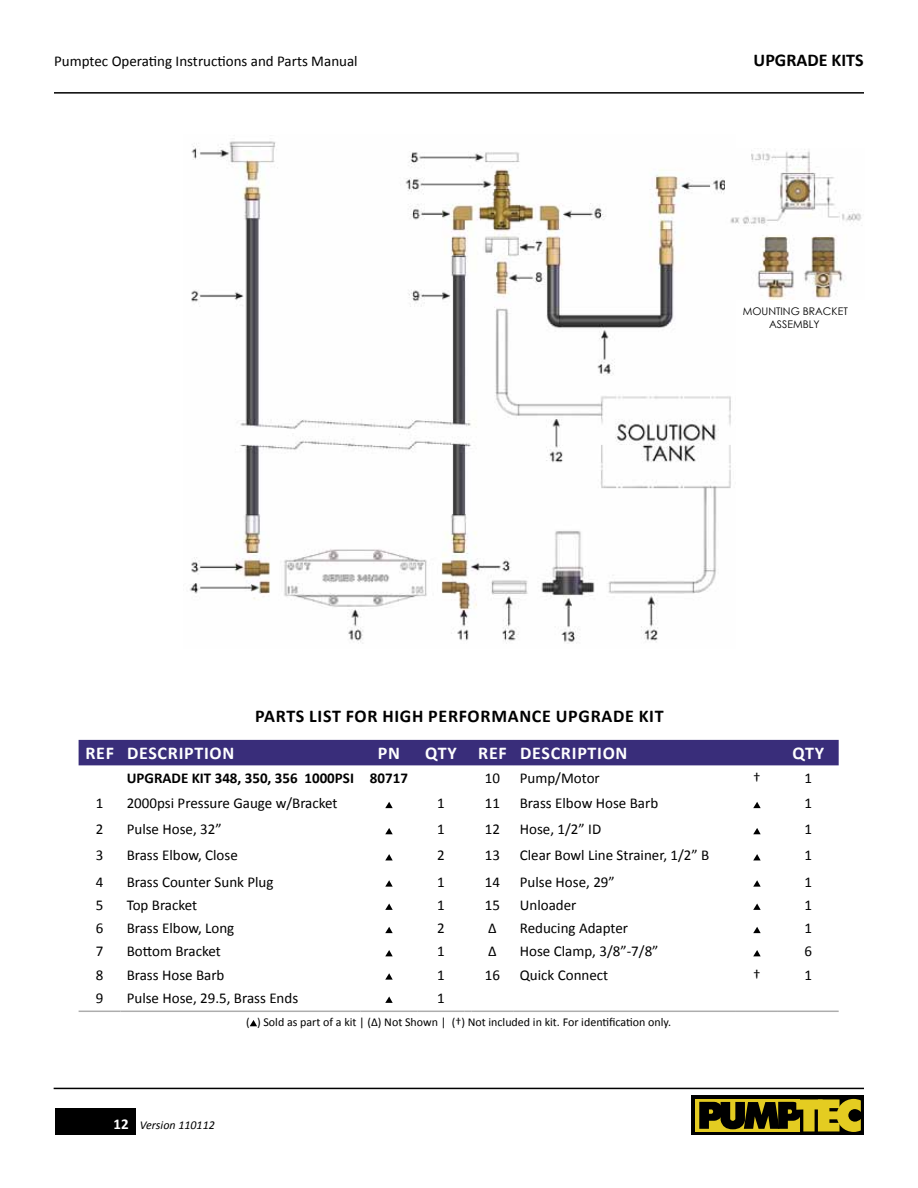
<style>
.page{position:relative;width:918px;height:1188px;background:#fff}
.page>*{position:absolute;margin:0;border:0;box-sizing:border-box;transform-origin:0 0}
.t1{font:700 18px "Calibri";letter-spacing:.035em;color:#000}
.t2{font:700 18px "Calibri";letter-spacing:.04em;color:#fff}
.t3{font:700 18px "Calibri";color:#000}
.t4{font:15px "Calibri";color:#000}
.t5{font:700 15px "Calibri";color:#000}
.t6{font:12px "Calibri";color:#000}
.t7{font:italic 12px "Calibri";color:#000}
.t8{font:10.5px/12.6px "Century Gothic";color:#000;text-align:center}
.s1{font-weight:700;font-style:normal;font-size:15px;color:#fff}
</style>
<div class="page">
<div style="left:692px;top:1096px;width:172px;height:39px;background:#000"></div>
<div style="left:695px;top:1099px;width:105px;height:32px;background:#e4cc21"></div>
<svg style="left:699px;top:1099px;width:162px;height:33px"></svg>
<div style="left:55px;top:1108px;width:80px;height:27px;background:#000"></div>
<hr style="left:54px;top:1088px;width:810px;height:1px;background:#000">
<hr style="left:54px;top:92px;width:810px;height:2px;background:#000">
<img style="left:189px;top:141px;width:542px;height:503px">
<div style="left:79px;top:740px;width:760px;height:25px;background:#392d7a"></div>
<hr style="left:79px;top:1011px;width:42px;height:1px;background:#adadad">
<hr style="left:121px;top:1011px;width:240px;height:1px;background:#adadad">
<hr style="left:361px;top:1011px;width:56px;height:1px;background:#adadad">
<hr style="left:417px;top:1011px;width:48px;height:1px;background:#adadad">
<hr style="left:471px;top:1011px;width:43px;height:1px;background:#adadad">
<hr style="left:514px;top:1011px;width:222px;height:1px;background:#adadad">
<hr style="left:736px;top:1011px;width:42px;height:1px;background:#adadad">
<hr style="left:778px;top:1011px;width:61px;height:1px;background:#adadad">
<svg style="left:385px;top:802px;width:8px;height:6px"></svg>
<svg style="left:753px;top:802px;width:8px;height:6px"></svg>
<svg style="left:385px;top:828px;width:8px;height:6px"></svg>
<svg style="left:753px;top:828px;width:8px;height:6px"></svg>
<svg style="left:385px;top:854px;width:8px;height:6px"></svg>
<svg style="left:753px;top:854px;width:8px;height:6px"></svg>
<svg style="left:385px;top:880px;width:8px;height:7px"></svg>
<svg style="left:753px;top:880px;width:8px;height:7px"></svg>
<svg style="left:385px;top:904px;width:8px;height:6px"></svg>
<svg style="left:753px;top:904px;width:8px;height:6px"></svg>
<svg style="left:385px;top:927px;width:8px;height:6px"></svg>
<svg style="left:753px;top:927px;width:8px;height:6px"></svg>
<svg style="left:385px;top:950px;width:8px;height:6px"></svg>
<svg style="left:753px;top:950px;width:8px;height:6px"></svg>
<svg style="left:385px;top:973px;width:8px;height:7px"></svg>
<svg style="left:385px;top:997px;width:8px;height:6px"></svg>
<svg style="left:250px;top:1020px;width:7px;height:6px"></svg>
<img style="left:726px;top:148px;width:136px;height:152px">
<p class="t4" style="left:54px;top:51px;width:305px">Pumptec Operating Instructions and Parts Manual</p>
<p class="t3" style="left:754px;top:49px;width:112px">UPGRADE KITS</p>
<p class="t8" style="left:743px;top:305px;width:107px">MOUNTING BRACKET<br>ASSEMBLY</p>
<p class="t1" style="left:255px;top:704px;width:226px">PARTS LIST FOR HIG H PERFORMAN</p>
<p class="t1" style="left:532px;top:704px;width:59px">CE UPGRA</p>
<p class="t1" style="left:613px;top:704px;width:35px">DE KIT</p>
<p class="t2" style="left:85px;top:742px;width:10px">REF</p>
<p class="t2" style="left:127px;top:742px;width:109px">DESCRIPTION</p>
<p class="t2" style="left:378px;top:742px;width:24px">PN</p>
<p class="t2" style="left:425px;top:742px;width:64px">QTY REF</p>
<p class="t2" style="left:520px;top:742px;width:109px">DESCRIPTION</p>
<p class="t2" style="left:793px;top:742px;width:33px">QTY</p>
<p class="t5" style="left:127px;top:768px;width:283px">UPGRADE KIT 348, 350, 356 1000PSI 80717</p>
<p class="t4" style="left:485px;top:768px;width:17px">10</p>
<p class="t4" style="left:520px;top:768px;width:82px">Pump/Motor</p>
<p class="t4" style="left:753px;top:768px;width:9px">†</p>
<p class="t4" style="left:805px;top:768px;width:9px">1</p>
<p class="t4" style="left:96px;top:794px;width:9px">1</p>
<p class="t4" style="left:127px;top:794px;width:212px">2000psi Pressure Gauge w/Bracket</p>
<p class="t4" style="left:437px;top:794px;width:9px">1</p>
<p class="t4" style="left:485px;top:794px;width:17px">11</p>
<p class="t4" style="left:520px;top:794px;width:140px">Brass Elbow Hose Barb</p>
<p class="t4" style="left:805px;top:794px;width:9px">1</p>
<p class="t4" style="left:96px;top:820px;width:9px">2</p>
<p class="t4" style="left:127px;top:820px;width:96px">Pulse Hose, 32”</p>
<p class="t4" style="left:437px;top:820px;width:9px">1</p>
<p class="t4" style="left:485px;top:820px;width:17px">12</p>
<p class="t4" style="left:520px;top:820px;width:83px">Hose, 1/2” ID</p>
<p class="t4" style="left:805px;top:820px;width:9px">1</p>
<p class="t4" style="left:96px;top:846px;width:9px">3</p>
<p class="t4" style="left:127px;top:846px;width:113px">Brass Elbow, Close</p>
<p class="t4" style="left:437px;top:846px;width:9px">2</p>
<p class="t4" style="left:485px;top:846px;width:17px">13</p>
<p class="t4" style="left:520px;top:846px;width:191px">Clear Bowl Line Strainer, 1/2” B</p>
<p class="t4" style="left:805px;top:846px;width:9px">1</p>
<p class="t4" style="left:96px;top:872px;width:9px">4</p>
<p class="t4" style="left:127px;top:872px;width:148px">Brass Counter Sunk Plug</p>
<p class="t4" style="left:437px;top:872px;width:9px">1</p>
<p class="t4" style="left:485px;top:872px;width:17px">14</p>
<p class="t4" style="left:520px;top:872px;width:96px">Pulse Hose, 29”</p>
<p class="t4" style="left:805px;top:872px;width:9px">1</p>
<p class="t4" style="left:96px;top:895px;width:9px">5</p>
<p class="t4" style="left:127px;top:895px;width:72px">Top Bracket</p>
<p class="t4" style="left:437px;top:895px;width:9px">1</p>
<p class="t4" style="left:485px;top:895px;width:17px">15</p>
<p class="t4" style="left:520px;top:895px;width:58px">Unloader</p>
<p class="t4" style="left:805px;top:895px;width:9px">1</p>
<p class="t4" style="left:96px;top:919px;width:9px">6</p>
<p class="t4" style="left:127px;top:919px;width:109px">Brass Elbow, Long</p>
<p class="t4" style="left:437px;top:919px;width:9px">2</p>
<p class="t4" style="left:488px;top:919px;width:10px">Δ</p>
<p class="t4" style="left:520px;top:919px;width:110px">Reducing Adapter</p>
<p class="t4" style="left:805px;top:919px;width:9px">1</p>
<p class="t4" style="left:96px;top:942px;width:9px">7</p>
<p class="t4" style="left:127px;top:942px;width:96px">Bottom Bracket</p>
<p class="t4" style="left:437px;top:942px;width:9px">1</p>
<p class="t4" style="left:488px;top:942px;width:10px">Δ</p>
<p class="t4" style="left:520px;top:942px;width:140px">Hose Clamp, 3/8”-7/8”</p>
<p class="t4" style="left:805px;top:942px;width:9px">6</p>
<p class="t4" style="left:96px;top:965px;width:9px">8</p>
<p class="t4" style="left:127px;top:965px;width:99px">Brass Hose Barb</p>
<p class="t4" style="left:437px;top:965px;width:9px">1</p>
<p class="t4" style="left:485px;top:965px;width:17px">16</p>
<p class="t4" style="left:520px;top:965px;width:90px">Quick Connect</p>
<p class="t4" style="left:753px;top:965px;width:9px">†</p>
<p class="t4" style="left:805px;top:965px;width:9px">1</p>
<p class="t4" style="left:96px;top:988px;width:9px">9</p>
<p class="t4" style="left:127px;top:988px;width:173px">Pulse Hose, 29.5, Brass Ends</p>
<p class="t4" style="left:437px;top:988px;width:9px">1</p>
<p class="t6" style="left:246px;top:1015px;width:427px">( ) Sold as part of a kit | (Δ) Not Shown | (†) Not included in kit. For identification only.</p>
<p class="t7" style="left:113px;top:1117px;width:103px"><span class="s1">12</span> Version 110112</p>
</div>
